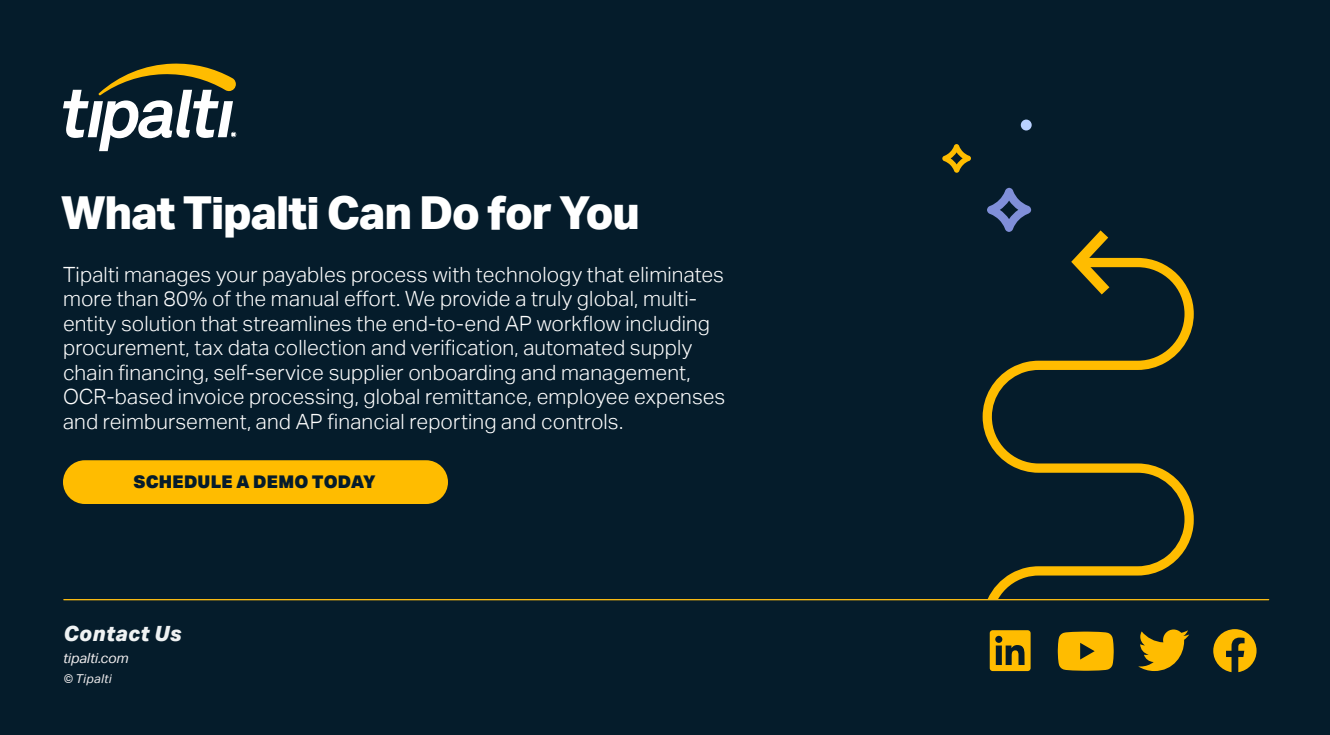
<style>
.page{position:relative;width:1330px;height:735px;background:#051c2b}
.page>*{position:absolute;margin:0;border:0;box-sizing:border-box;transform-origin:0 0}
.t1{font:800 45.5px "Aktiv Grotesk";letter-spacing:-.025em;color:#fff}
.t2{font:300 21px/24.5px "Aktiv Grotesk";letter-spacing:.005em;color:#fff}
.t3{font:italic 800 21px "Aktiv Grotesk";letter-spacing:.02em;color:#eff2f3}
.t4{font:900 17.5px "Aktiv Grotesk";letter-spacing:.01em;color:#051c2c}
.t5{font:italic 14px "Aktiv Grotesk";color:#f0edee}
.t6{font:italic 12.25px "Aktiv Grotesk";letter-spacing:.03em;color:#f0edee}
</style>
<div class="page">
<svg style="left:990px;top:630px;width:41px;height:41px"></svg>
<svg style="left:1138px;top:630px;width:51px;height:41px"></svg>
<svg style="left:1058px;top:632px;width:56px;height:39px;background:#e1a905"></svg>
<svg style="left:1213px;top:629px;width:44px;height:43px"></svg>
<svg style="left:63px;top:64px;width:173px;height:87px"></svg>
<div style="left:63px;top:460px;width:385px;height:44px;background:#ffbc00;border-radius:22px"></div>
<svg style="left:983px;top:258px;width:211px;height:341px"></svg>
<svg style="left:1064px;top:230px;width:56px;height:76px"></svg>
<svg style="left:987px;top:188px;width:44px;height:44px"></svg>
<svg style="left:942px;top:144px;width:29px;height:29px"></svg>
<div style="left:1021px;top:120px;width:11px;height:11px;background:#bad1ff;border-radius:50%"></div>
<hr style="left:64px;top:599px;width:1205px;height:1px;background:#fdbc12">
<p class="t1" style="left:61px;top:187px;width:581px">What Tipalti Can Do for You</p>
<p class="t2" style="left:63px;top:262px;width:663px">Tipalti manages your payables process with technology that eliminates</p>
<p class="t2" style="left:63px;top:311px;width:649px">entity solution that streamlines the end-to-end AP workflow including</p>
<p class="t2" style="left:63px;top:287px;width:636px">more than 80% of the manual effort. We provide a truly global, multi-</p>
<p class="t2" style="left:63px;top:336px;width:664px">procurement, tax data collection and verification, automated supply chain financing, self-service supplier onboarding and management, OCR-based invoice processing, global remittance, employee expenses and reimbursement, and AP financial reporting and controls.</p>
<h2 class="t4" style="left:134px;top:471px;width:244px">SCHEDULE A DEMO TODAY</h2>
<p class="t3" style="left:63px;top:620px;width:120px">Contact Us</p>
<p class="t5" style="left:63px;top:649px;width:67px">tipalti.com</p>
<p class="t6" style="left:63px;top:671px;width:50px">© Tipalti</p>
</div>
